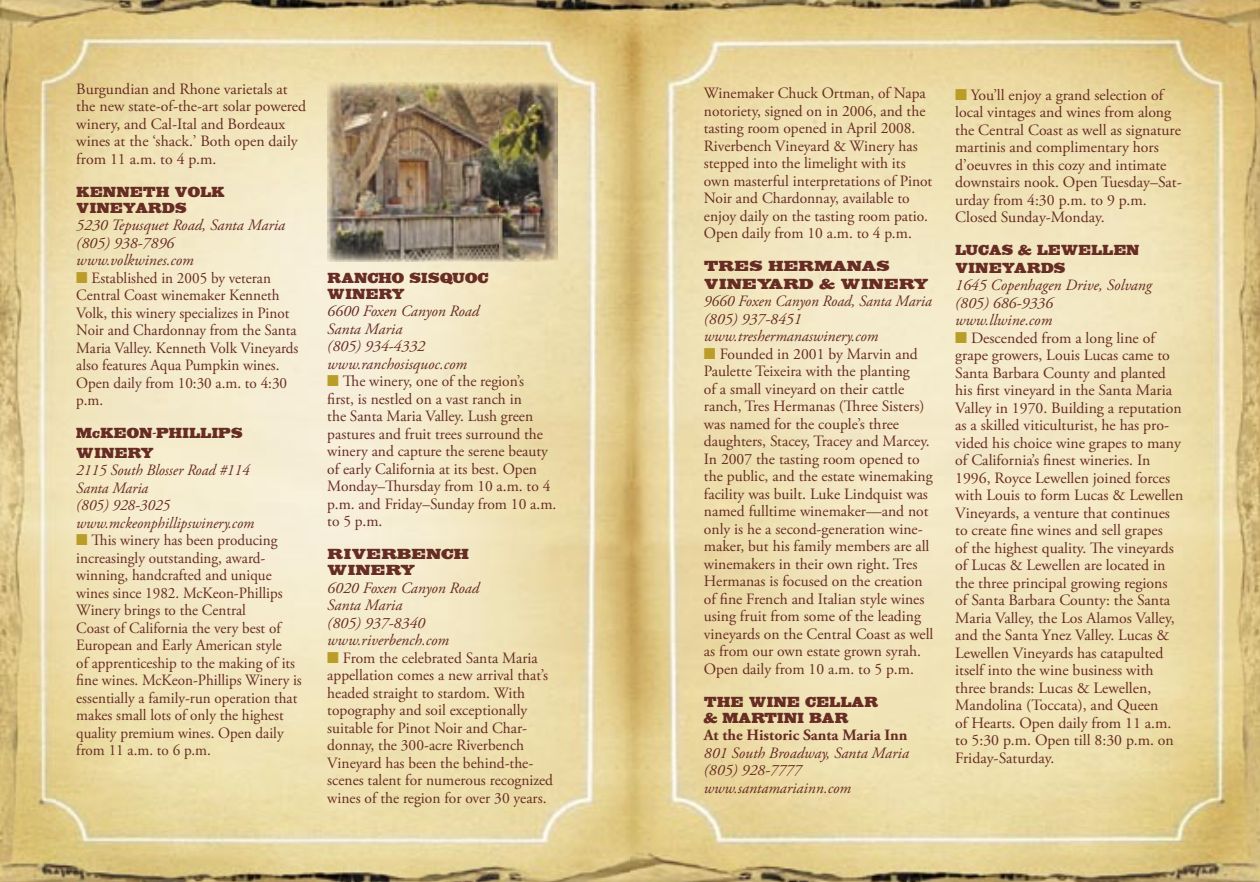
<style>
.page{position:relative;width:1260px;height:882px;background:#fff}
.page>*{position:absolute;margin:0;border:0;box-sizing:border-box;transform-origin:0 0}
.t1{font:15.75px/17.5px "Adobe Garamond Pro";color:#672c23}
.t2{font:15.75px/17.5px "Adobe Garamond Pro";color:#672c23;scale:.96 1}
.t3{font:italic 15.75px/17.5px "Adobe Garamond Pro";color:#672c23}
.t4{font:italic 15.75px/17.5px "Adobe Garamond Pro";color:#672c23;scale:.96 1}
.t5{font:700 15.75px "Adobe Garamond Pro";color:#672c23}
.t6{font:14px/15.8px "Bodega Display S Si";color:#672c23;scale:.88 1}
.t7{font:14px/15.8px "Bodega Display S Si";color:#672c23}
.t8{font:14px/17.5px "Bodega Display S Si";color:#672c23;scale:.87 1}
.s1{color:#b99d28}
.s2{font-size:9.8px}
.s3{font-family:"Adobe Garamond Pro";font-weight:700}
</style>
<div class="page">
<img style="left:0;top:0;width:1260px;height:882px">
<img style="left:328px;top:83px;width:229px;height:179px">
<p class="t1" style="left:76px;top:80px;width:231px">Burgundian and Rhone varietals at the new state-of-the-art solar powered winery, and Cal-Ital and Bordeaux wines at the ‘shack.’ Both open daily from 11 a.m. to 4 p.m.</p>
<p class="t6" style="left:76px;top:185px;width:170px">KENNETH VOLK<br>VINEYARDS</p>
<p class="t3" style="left:76px;top:217px;width:210px">5230 Tepusquet Road, Santa Maria (805) 938-7896 www.volkwines.com</p>
<p class="t2" style="left:76px;top:269px;width:233px"><span class="s1">■</span> Established in 2005 by veteran<br>Central Coast winemaker Kenneth<br>Volk, this winery specializes in Pinot<br>Noir and Chardonnay from the Santa<br>Maria Valley. Kenneth Volk Vineyards also features Aqua Pumpkin wines.<br>Open daily from 10:30 a.m. to 4:30 p.m.</p>
<p class="t6" style="left:76px;top:425px;width:190px;line-height:19.2px">M<span class="s2">C</span>KEON<span class="s3">-</span>PHILLIPS<br>WINERY</p>
<p class="t4" style="left:76px;top:462px;width:187px">2115 South Blosser Road #114<br>Santa Maria<br>(805) 928-3025 www.mckeonphillipswinery.com</p>
<p class="t2" style="left:76px;top:532px;width:236px"><span class="s1">■</span> This winery has been producing increasingly outstanding, award&shy;winning, handcrafted and unique wines since 1982. McKeon-Phillips Winery brings to the Central<br>Coast of California the very best of European and Early American style<br>of apprenticeship to the making of its fine wines. McKeon-Phillips Winery is essentially a family-run operation that makes small lots of only the highest quality premium wines. Open daily from 11 a.m. to 6 p.m.</p>
<p class="t6" style="left:327px;top:271px;width:185px">RANCHO SISQUOC<br>WINERY</p>
<p class="t3" style="left:327px;top:303px;width:154px">6600 Foxen Canyon Road<br>Santa Maria<br>(805) 934-4332 www.ranchosisquoc.com</p>
<p class="t1" style="left:327px;top:373px;width:231px"><span class="s1">■</span> The winery, one of the region’s<br>first, is nestled on a vast ranch in<br>the Santa Maria Valley. Lush green pastures and fruit trees surround the winery and capture the serene beauty of early California at its best. Open<br>Monday–Thursday from 10 a.m. to 4 p.m. and Friday–Sunday from 10 a.m. to 5 p.m.</p>
<p class="t7" style="left:327px;top:548px;width:143px">RIVERBENCH<br>WINERY</p>
<p class="t3" style="left:327px;top:579px;width:154px">6020 Foxen Canyon Road<br>Santa Maria<br>(805) 937-8340 www.riverbench.com</p>
<p class="t1" style="left:327px;top:649px;width:227px"><span class="s1">■</span> From the celebrated Santa Maria appellation comes a new arrival that’s headed straight to stardom. With topography and soil exceptionally suitable for Pinot Noir and Char&shy;donnay, the 300-acre Riverbench Vineyard has been the behind-the&shy;scenes talent for numerous recognized wines of the region for over 30 years.</p>
<p class="t1" style="left:704px;top:85px;width:230px">Winemaker Chuck Ortman, of Napa notoriety, signed on in 2006, and the tasting room opened in April 2008.<br>River bench Vineyard &amp; Winery has stepped into the limelight with its own masterful interpretations of Pinot Noir and Chardonnay, available to enjoy daily on the tasting room patio.<br>Open daily from 10 a.m. to 4 p.m.</p>
<p class="t7" style="left:704px;top:259px;width:226px;line-height:17.5px">TRES HERMANAS<br>VINEYARD &amp; WINERY</p>
<p class="t3" style="left:704px;top:293px;width:229px">9660 Foxen Canyon Road, Santa Maria (805) 937-8451 www.treshermanaswinery.com</p>
<p class="t1" style="left:704px;top:346px;width:231px"><span class="s1">■</span> Founded in 2001 by Marvin and Paulette Teixeira with the planting<br>of a small vineyard on their cattle ranch, Tres Hermanas (Three Sisters) was named for the couple’s three daughters, Stacey, Tracey and Marcey.<br>In 2007 the tasting room opened to the public, and the estate winemaking facility was built. Luke Lindquist was named fulltime winemaker—and not only is he a second-generation wine&shy;maker, but his family members are all winemakers in their own right. Tres Hermanas is focused on the creation of fine French and Italian style wines using fruit from some of the leading vineyards on the Central Coast as well as from our own estate grown syrah.<br>Open daily from 10 a.m. to 5 p.m.</p>
<p class="t6" style="left:704px;top:695px;width:200px">THE WINE CELLAR &amp; MARTINI BAR</p>
<p class="t5" style="left:704px;top:726px;width:205px">At the Historic Santa Maria Inn</p>
<p class="t3" style="left:704px;top:745px;width:207px">801 South Broadway, Santa Maria (805) 928-7777 www.santamariainn.com</p>
<p class="t1" style="left:955px;top:87px;width:228px"><span class="s1">■</span> You’ll enjoy a grand selection of local vintages and wines from along the Central Coast as well as signature martinis and complimentary hors d’oeuvres in this cozy and intimate downstairs nook. Open Tuesday–Sat&shy;urday from 4:30 p.m. to 9 p.m.<br>Closed Sunday-Monday.</p>
<p class="t8" style="left:955px;top:243px;width:213px">LUCAS &amp; LEWELLEN<br>VINEYARDS</p>
<p class="t3" style="left:955px;top:277px;width:198px">1645 Copenhagen Drive, Solvang (805) 686-9336 www.llwine.com</p>
<p class="t1" style="left:955px;top:330px;width:230px"><span class="s1">■</span> Descended from a long line of grape growers, Louis Lucas came to Santa Barbara County and planted his first vineyard in the Santa Maria Valley in 1970. Building a reputation as a skilled viticulturist, he has pro&shy;vided his choice wine grapes to many of California’s finest wineries. In 1996, Royce Lewellen joined forces with Louis to form Lucas &amp; Lewellen Vineyards, a venture that continues to create fine wines and sell grapes<br>of the highest quality. The vineyards of Lucas &amp; Lewellen are located in the three principal growing regions of Santa Barbara County: the Santa Maria Valley, the Los Alamos Valley, and the Santa Ynez Valley. Lucas &amp; Lewellen Vineyards has catapulted itself into the wine business with three brands: Lucas &amp; Lewellen, Mandolina (Toccata), and Queen<br>of Hearts. Open daily from 11 a.m. to 5:30 p.m. Open till 8:30 p.m. on Friday-Saturday.</p>
</div>
